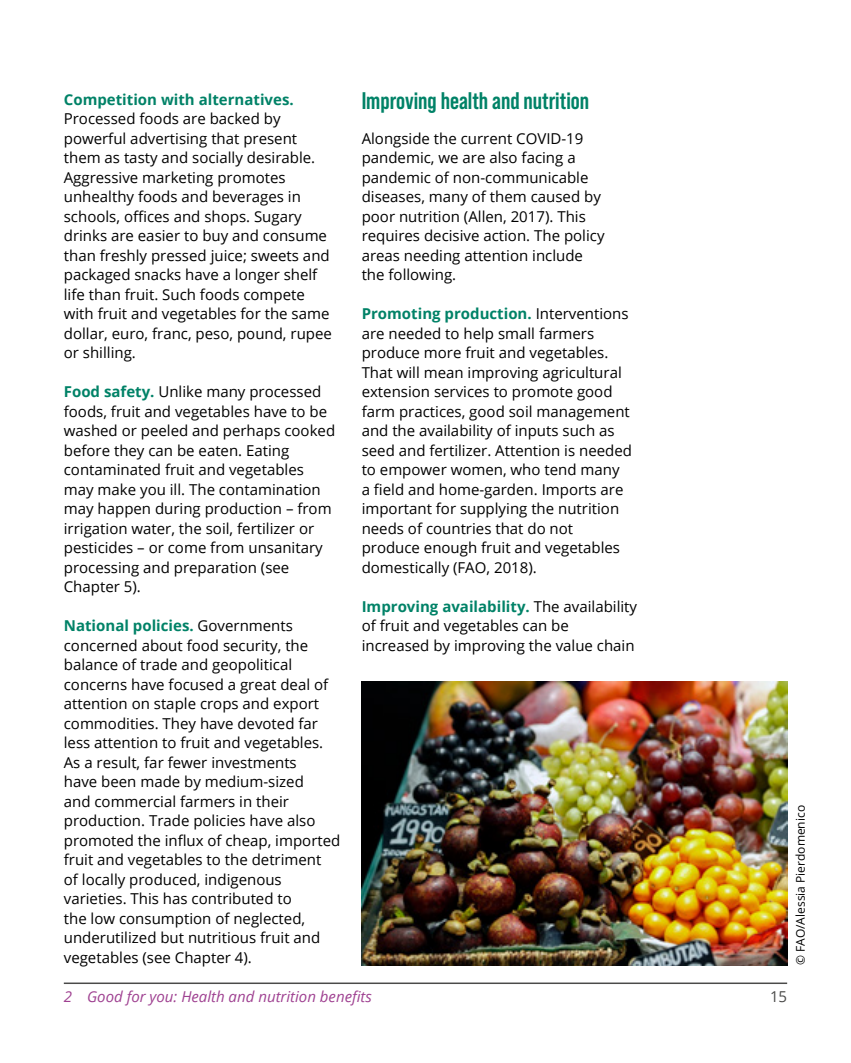
<style>
.page{position:relative;width:851px;height:1063px;background:#fff}
.page>*{position:absolute;margin:0;border:0;box-sizing:border-box;transform-origin:0 0}
.t1{font:700 24px "Bebas Neue Pro";color:#008267}
.t2{font:15px/19.5px "Open Sans";color:#000}
.t3{font:italic 15px "Open Sans";color:#9f4191}
.t4{font:700 15px "Open Sans";color:#008267}
.t5{font:15px "Open Sans";color:#4a4a49}
.t6{font:12px "Open Sans";color:#000}
.s1{font-weight:700;color:#008267}
</style>
<div class="page">
<hr style="left:64px;top:983px;width:723px;height:1px;background:#4a4a49">
<img style="left:361px;top:682px;width:426px;height:283px">
<p class="t4" style="left:64px;top:89px;width:231px">Competition with alternatives.</p>
<p class="t2" style="left:64px;top:108px;width:269px">Processed foods are backed by powerful advertising that present them as tasty and socially desirable.<br>Aggressive marketing promotes unhealthy foods and beverages in schools, offices and shops. Sugary drinks are easier to buy and consume than freshly pressed juice; sweets and packaged snacks have a longer shelf life than fruit. Such foods compete with fruit and vegetables for the same dollar, euro, franc, peso, pound, rupee or shilling.</p>
<p class="t2" style="left:64px;top:381px;width:273px"><span class="s1">Food safety.</span> Unlike many processed foods, fruit and vegetables have to be washed or peeled and perhaps cooked before they can be eaten. Eating contaminated fruit and vegetables may make you ill. The contamination may happen during production – from irrigation water, the soil, fertilizer or pesticides – or come from unsanitary processing and preparation (see Chapter 5).</p>
<p class="t2" style="left:64px;top:615px;width:278px"><span class="s1">National policies.</span> Governments concerned about food security, the balance of trade and geopolitical concerns have focused a great deal of attention on staple crops and export commodities. They have devoted far less attention to fruit and vegetables.<br>As a result, far fewer investments<br>have been made by medium-sized<br>and commercial farmers in their production. Trade policies have also promoted the influx of cheap, imported fruit and vegetables to the detriment<br>of locally produced, indigenous varieties. This has contributed to<br>the low consumption of neglected, underutilized but nutritious fruit and vegetables (see Chapter 4).</p>
<h1 class="t1" style="left:361px;top:87px;width:229px">Improving health and nutrition</h1>
<p class="t2" style="left:361px;top:128px;width:244px">Alongside the current COVID-19 pandemic, we are also facing a pandemic of non-communicable diseases, many of them caused by poor nutrition (Allen, 2017). This requires decisive action. The policy areas needing attention include the following.</p>
<p class="t2" style="left:361px;top:303px;width:272px"><span class="s1">Promoting production.</span> Interventions are needed to help small farmers produce more fruit and vegetables.<br>That will mean improving agricultural extension services to promote good farm practices, good soil management and the availability of inputs such as seed and fertilizer. Attention is needed to empower women, who tend many<br>a field and home-garden. Imports are important for supplying the nutrition needs of countries that do not produce enough fruit and vegetables domestically (FAO, 2018).</p>
<p class="t2" style="left:361px;top:596px;width:277px"><span class="s1">Improving availability.</span> The availability of fruit and vegetables can be increased by improving the value chain</p>
<p class="t6" style="left:792px;top:965px;width:162px;rotate:-90deg">© FAO/Alessia Pierdomenico</p>
<p class="t3" style="left:64px;top:986px;width:309px">2 Good for you: Health and nutrition benefits</p>
<p class="t5" style="left:769px;top:986px;width:19px">15</p>
</div>
